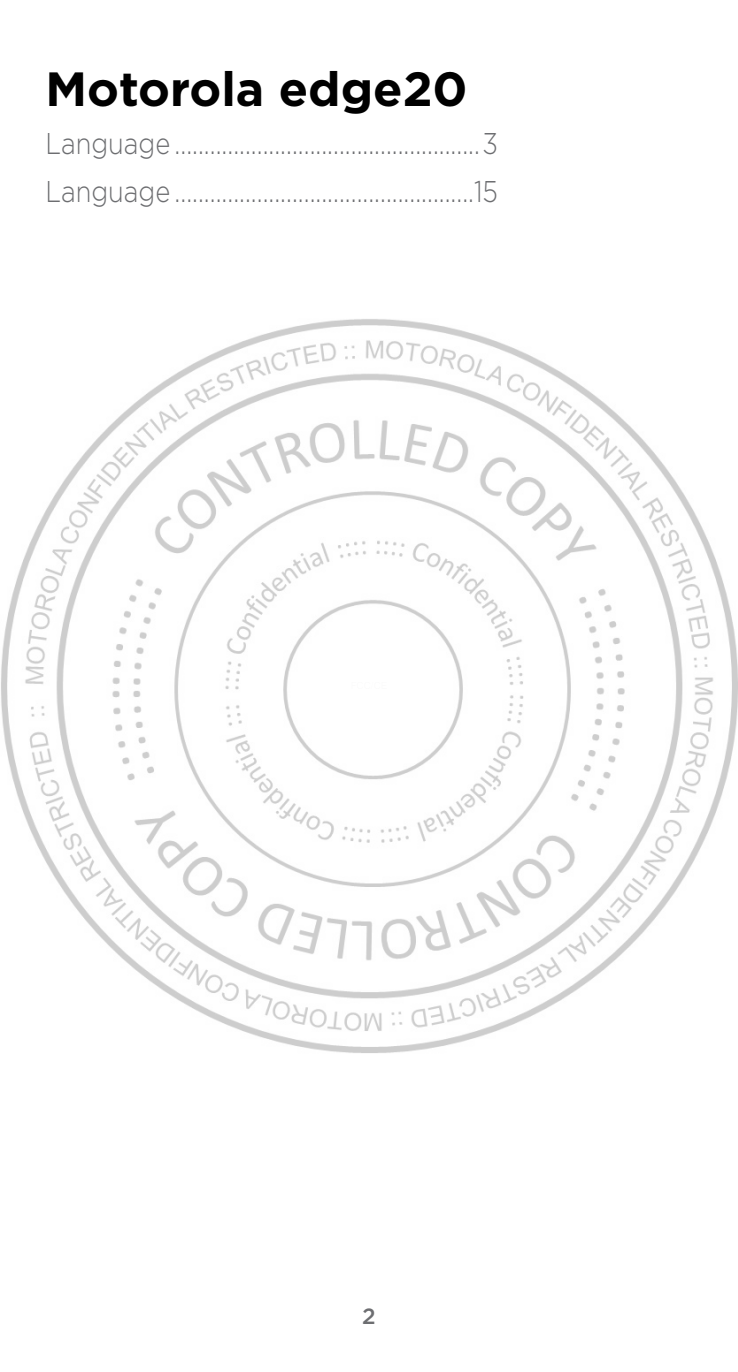
<style>
.page{position:relative;width:738px;height:1372px;background:#fff}
.page>*{position:absolute;margin:0;border:0;box-sizing:border-box;transform-origin:0 0}
.t1{font:700 48px "Gotham";color:#000}
.t2{font:300 30px/48px "Gotham";color:#6d6e71;scale:.85 1}
.t3{font:500 22px "Gotham";color:#6d6e71}
</style>
<div class="page">
<img style="left:1px;top:319px;width:736px;height:734px">
<h1 class="t1" style="left:45px;top:58px;width:423px">Motorola edge20</h1>
<p class="t2" style="left:45px;top:118px;width:533px">Language ....................................................3<br>Language ...................................................15</p>
<p class="t3" style="left:362px;top:1302px;width:15px">2</p>
</div>
